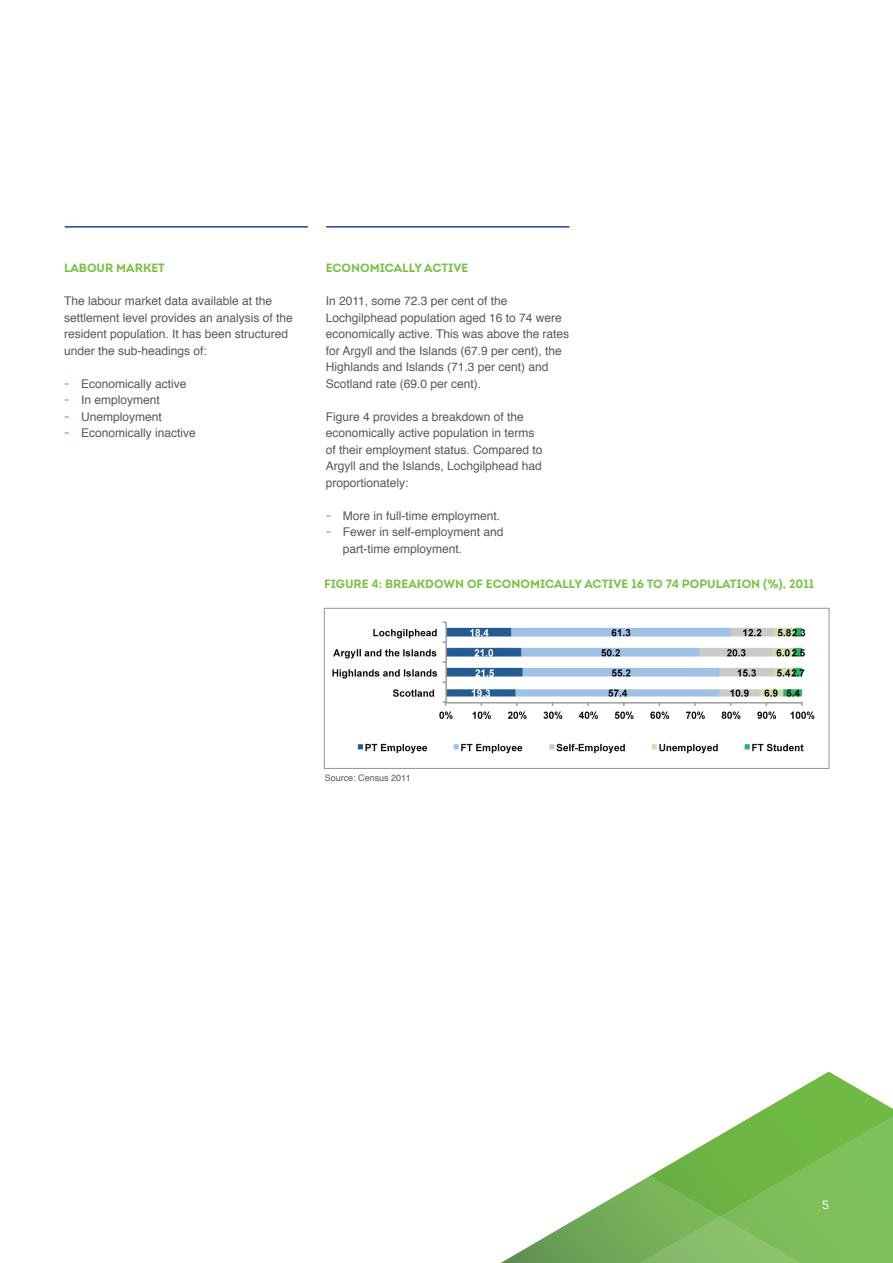
<style>
.page{position:relative;width:893px;height:1263px;background:#fff}
.page>*{position:absolute;margin:0;border:0;box-sizing:border-box;transform-origin:0 0}
.t1{font:12px/16.5px "Helvetica";color:#57585a}
.Headers{font:700 12px "Intro";color:#7ac145}
.Sub_headers{font:700 12px "Intro";color:#7ac145}
.t2{font:12px "Intro";color:#fff}
.captions{font:9px "Helvetica";color:#57585a}
.s1{font-family:"Intro";font-weight:700;color:#94cb68}
</style>
<div class="page">
<svg style="left:766px;top:1071px;width:126px;height:37px"></svg>
<svg style="left:501px;top:1108px;width:392px;height:155px"></svg>
<hr style="left:65px;top:226px;width:243px;height:2px;background:#253f8e">
<hr style="left:326px;top:226px;width:243px;height:2px;background:#253f8e">
<img style="left:332px;top:621px;width:483px;height:133px">
<div style="left:324px;top:608px;width:505px;height:161px;border:1px solid #939598"></div>
<p class="Sub_headers" style="left:64px;top:260px;width:102px">LABOUR MARKET</p>
<p class="t1" style="left:64px;top:293px;width:230px">The labour market data available at the settlement level provides an analysis of the resident population. It has been structured under the sub-headings of:</p>
<p class="t1" style="left:64px;top:376px;width:124px"><span class="s1">-</span> Economically active</p>
<p class="t1" style="left:64px;top:392px;width:97px"><span class="s1">-</span> In employment</p>
<p class="t1" style="left:64px;top:409px;width:99px"><span class="s1">-</span> Unemployment</p>
<p class="t1" style="left:64px;top:425px;width:133px"><span class="s1">-</span> Economically inactive</p>
<p class="Headers" style="left:326px;top:260px;width:144px">ECONOMICALLY ACTIVE</p>
<p class="t1" style="left:326px;top:293px;width:245px">In 2011, some 72.3 per cent of the Lochgilphead population aged 16 to 74 were economically active. This was above the rates for Argyll and the Islands (67.9 per cent), the Highlands and Islands (71.3 per cent) and Scotland rate (69.0 per cent).</p>
<p class="t1" style="left:326px;top:409px;width:218px">Figure 4 provides a breakdown of the economically active population in terms of their employment status. Compared to Argyll and the Islands, Lochgilphead had proportionately:</p>
<p class="t1" style="left:326px;top:508px;width:176px"><span class="s1">-</span> More in full-time employment.</p>
<p class="t1" style="left:343px;top:524px;width:162px;text-indent:-17px"><span class="s1">-</span> Fewer in self-employment and part-time employment.</p>
<p class="Headers" style="left:324px;top:576px;width:492px">FIGURE 4: BREAKDOWN OF ECONOMICALLY ACTIVE 16 TO 74 POPULATION (%), 2011</p>
<p class="captions" style="left:325px;top:771px;width:87px">Source: Census 2011</p>
<p class="t2" style="left:822px;top:1197px;width:8px">5</p>
</div>
